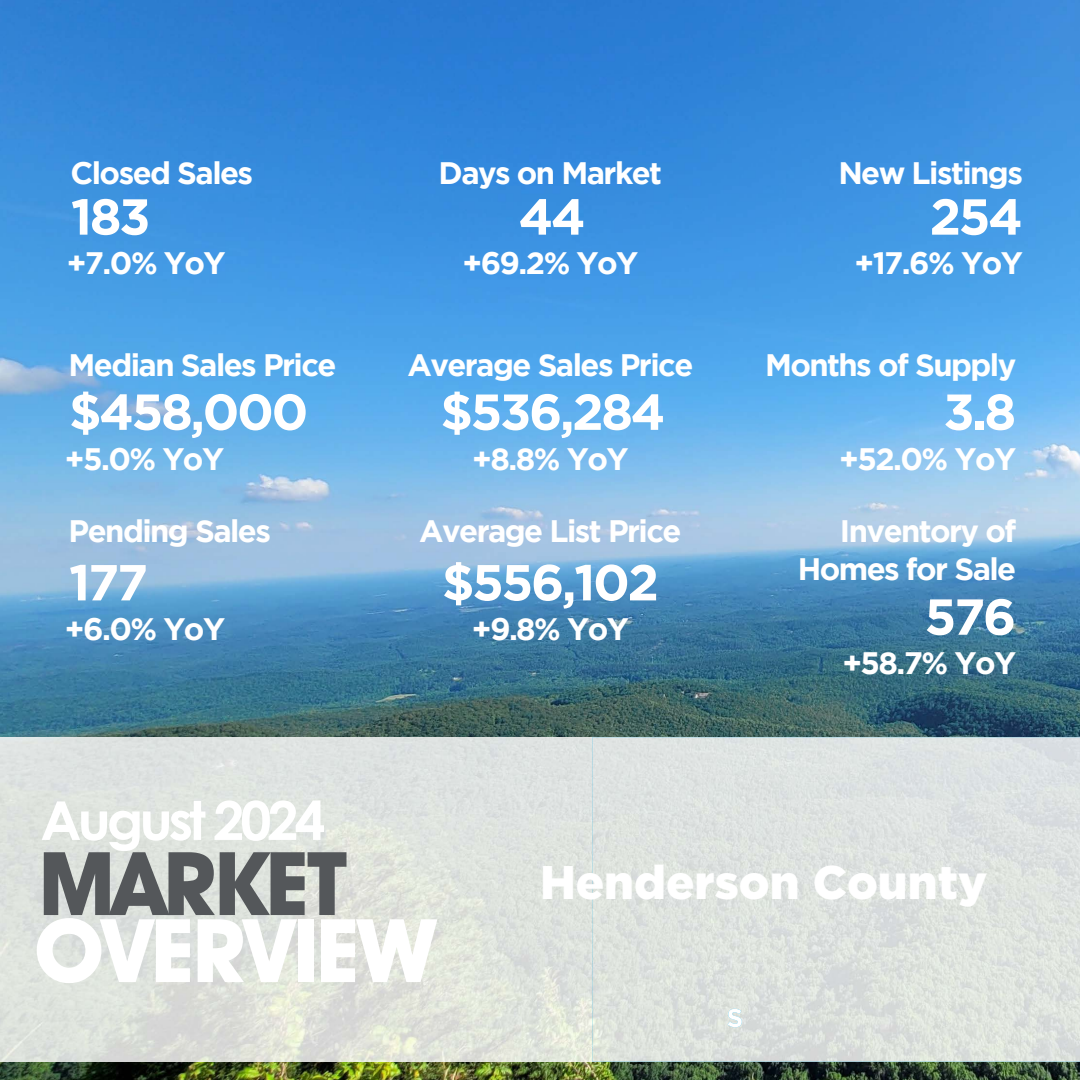
<style>
.page{position:relative;width:1080px;height:1080px;background:#fff}
.page>*{position:absolute;margin:0;border:0;box-sizing:border-box;transform-origin:0 0}
.t1{font:88.2px "Avant Guard Bold SWFTE";letter-spacing:-.025em;color:#fff}
.t2{font:88.2px "Avant Guard Bold SWFTE";letter-spacing:-.025em;color:#54575a}
.t3{font:700 53.6px "Century Gothic";letter-spacing:-.07em;color:#fff}
.t4{font:700 50.5px "Gotham";letter-spacing:-.045em;color:#fff}
.t5{font:900 47.1px "Gotham";color:#fff}
.t6{font:700 31px/37.2px "Gotham";letter-spacing:-.05em;color:#fff;text-align:right}
</style>
<div class="page">
<img style="left:0;top:0;width:1080px;height:1080px">
<img style="left:0;top:737px;width:592px;height:325px">
<img style="left:592px;top:737px;width:488px;height:325px">
<img style="left:728px;top:1009px;width:14px;height:18px">
<p class="t6" style="left:71px;top:153px;width:184px">Closed Sales</p>
<p class="t6" style="left:439px;top:153px;width:225px">Days on Market</p>
<p class="t6" style="left:838px;top:153px;width:186px">New Listings</p>
<h3 class="t4" style="left:71px;top:188px;width:81px">183</h3>
<h3 class="t4" style="left:519px;top:188px;width:69px">44</h3>
<h3 class="t4" style="left:930px;top:188px;width:95px">254</h3>
<p class="t6" style="left:67px;top:244px;width:161px">+7.0% YoY</p>
<p class="t6" style="left:462px;top:244px;width:178px">+69.2% YoY</p>
<p class="t6" style="left:854px;top:244px;width:170px">+17.6% YoY</p>
<p class="t6" style="left:69px;top:345px;width:269px">Median Sales Price</p>
<p class="t6" style="left:407px;top:345px;width:287px">Average Sales Price</p>
<p class="t6" style="left:765px;top:345px;width:253px">Months of Supply</p>
<h3 class="t4" style="left:69px;top:383px;width:241px">$458,000</h3>
<h3 class="t4" style="left:440px;top:383px;width:227px">$536,284</h3>
<h3 class="t4" style="left:943px;top:383px;width:74px">3.8</h3>
<p class="t6" style="left:65px;top:439px;width:161px">+5.0% YoY</p>
<p class="t6" style="left:472px;top:439px;width:158px">+8.8% YoY</p>
<p class="t6" style="left:839px;top:439px;width:179px">+52.0% YoY</p>
<p class="t6" style="left:69px;top:512px;width:204px">Pending Sales</p>
<h3 class="t4" style="left:69px;top:553px;width:81px">177</h3>
<p class="t6" style="left:65px;top:610px;width:162px">+6.0% YoY</p>
<p class="t6" style="left:419px;top:512px;width:264px">Average List Price</p>
<h3 class="t4" style="left:442px;top:553px;width:219px">$556,102</h3>
<p class="t6" style="left:472px;top:610px;width:159px">+9.8% YoY</p>
<p class="t6" style="left:798px;top:512px;width:220px">Inventory of<br>Homes for Sale</p>
<h3 class="t4" style="left:925px;top:588px;width:93px">576</h3>
<p class="t6" style="left:842px;top:644px;width:175px">+58.7% YoY</p>
<h2 class="t3" style="left:40px;top:780px;width:287px">August 2024</h2>
<h1 class="t2" style="left:39px;top:829px;width:309px">MARKET</h1>
<h3 class="t5" style="left:540px;top:850px;width:449px">Henderson County</h3>
<h1 class="t1" style="left:34px;top:896px;width:403px">OVERVIEW</h1>
</div>
